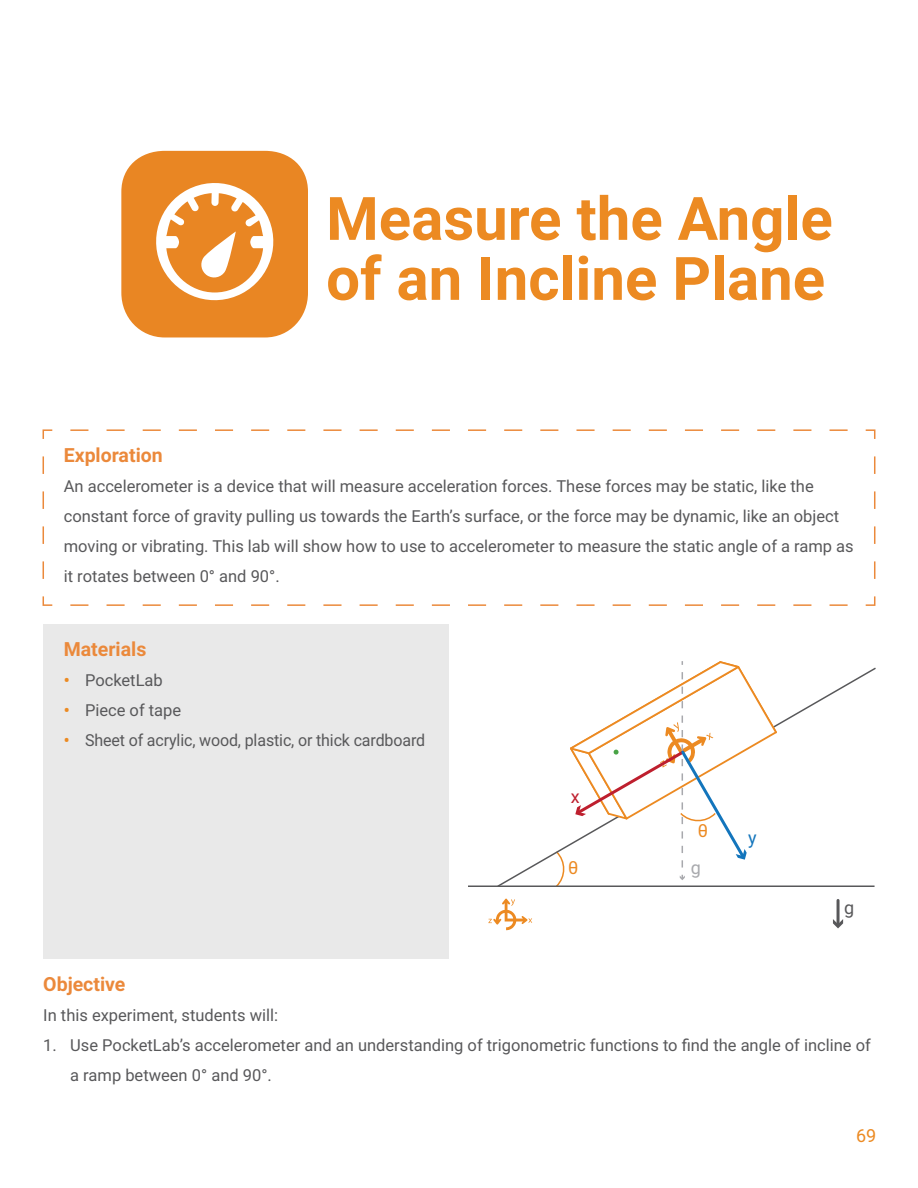
<style>
.page{position:relative;width:918px;height:1188px;background:#fff}
.page>*{position:absolute;margin:0;border:0;box-sizing:border-box;transform-origin:0 0}
.t1{font:700 60px/60px "Roboto";color:#ec8a22}
.t2{font:700 19.5px "Roboto";color:#eb893b}
.t3{font:18px "Roboto";color:#ec8a22}
.t4{font:18px "Roboto";color:#1375bc}
.t5{font:18px "Roboto";color:#be1f2e}
.t6{font:18px "Roboto";color:#a8a9ad}
.t7{font:18px "Roboto";color:#58585a}
.t8{font:16.5px/30px "Roboto";color:#58585a}
.s1{font-weight:700;color:#ec8a22}
</style>
<div class="page">
<div style="left:121px;top:151px;width:187px;height:186px;background:#e98623;border-radius:43px"></div>
<svg style="left:156px;top:183px;width:118px;height:118px"></svg>
<svg style="left:42px;top:429px;width:834px;height:177px"></svg>
<div style="left:43px;top:624px;width:406px;height:335px;background:#e9e9e9"></div>
<hr style="left:468px;top:886px;width:407px;height:1px;background:#58585a">
<svg style="left:496px;top:667px;width:379px;height:220px"></svg>
<svg style="left:554px;top:661px;width:223px;height:226px"></svg>
<svg style="left:488px;top:899px;width:44px;height:31px"></svg>
<hr style="left:837px;top:900px;width:3px;height:25px;background:#58585a">
<svg style="left:833px;top:919px;width:10px;height:9px"></svg>
<h1 class="t1" style="left:326px;top:186px;width:508px">Measure the Angle of an Incline Plane</h1>
<p class="t2" style="left:64px;top:441px;width:101px">Exploration</p>
<p class="t8" style="left:64px;top:470px;width:791px">An accelerometer is a device that will measure acceleration forces. These forces may be static, like the constant force of gravity pulling us towards the Earth’s surface, or the force may be dynamic, like an object moving or vibrating. This lab will show how to use to accelerometer to measure the static angle of a ramp as it rotates between 0° and 90°.</p>
<p class="t2" style="left:64px;top:635px;width:84px">Materials</p>
<p class="t8" style="left:64px;top:664px;width:101px"><span class="s1">•</span> PocketLab</p>
<p class="t8" style="left:64px;top:694px;width:119px"><span class="s1">•</span> Piece of tape</p>
<p class="t8" style="left:64px;top:724px;width:363px"><span class="s1">•</span> Sheet of acrylic, wood, plastic, or thick cardboard</p>
<p class="t5" style="left:571px;top:784px;width:10px">x</p>
<p class="t3" style="left:568px;top:855px;width:12px">θ</p>
<p class="t3" style="left:698px;top:818px;width:12px">θ</p>
<p class="t6" style="left:691px;top:855px;width:12px">g</p>
<p class="t4" style="left:748px;top:825px;width:10px">y</p>
<p class="t7" style="left:844px;top:895px;width:12px">g</p>
<p class="t2" style="left:43px;top:970px;width:84px">Objective</p>
<p class="t8" style="left:43px;top:1000px;width:236px">In this experiment, students will:</p>
<p class="t8" style="left:70px;top:1030px;width:802px;text-indent:-27px">1. Use PocketLab’s accelerometer and an understanding of trigonometric functions to find the angle of incline of a ramp between 0° and 90°.</p>
<p class="t3" style="left:856px;top:1123px;width:22px">69</p>
</div>
